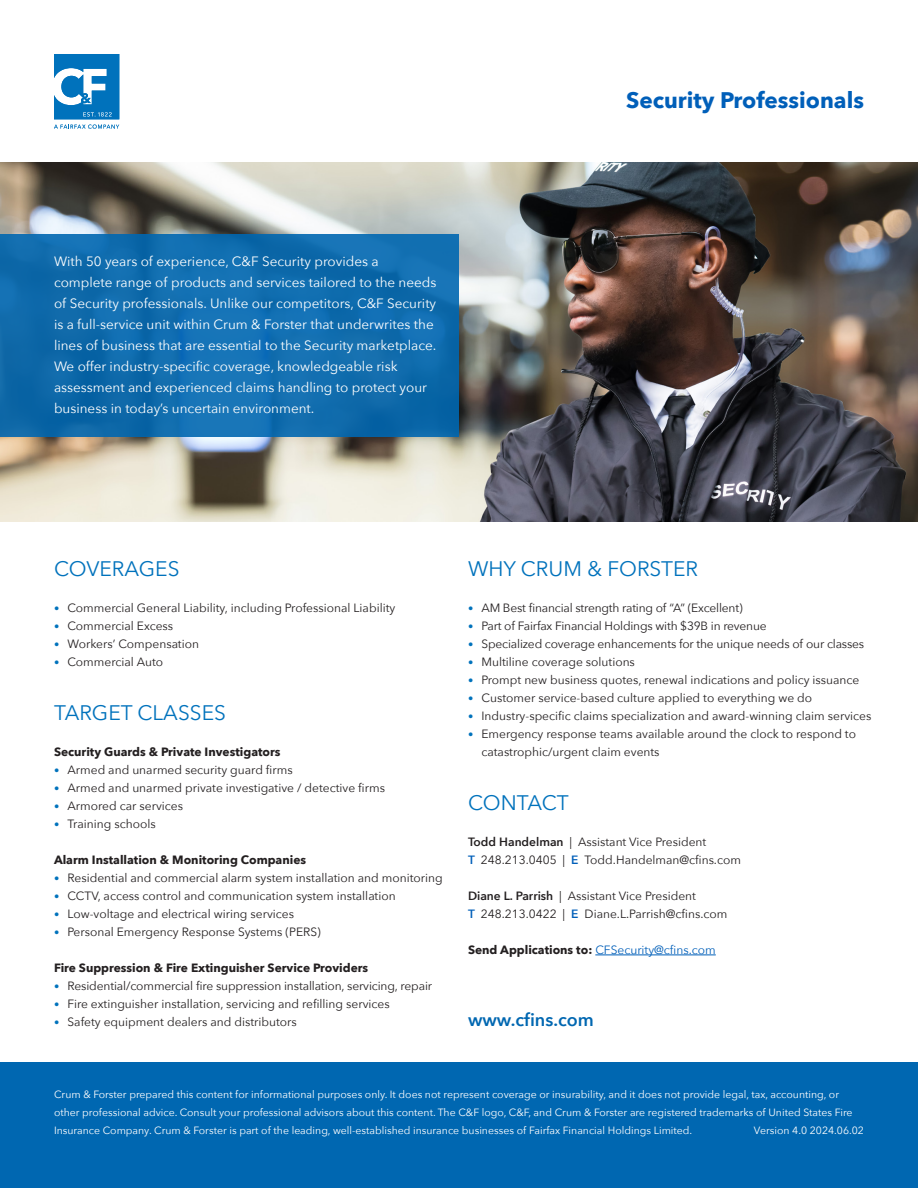
<style>
.page{position:relative;width:918px;height:1188px;background:#fff}
.page>*{position:absolute;margin:0;border:0;box-sizing:border-box;transform-origin:0 0}
.t1{font:700 22.5px "Avenir Next";color:#005fb9}
.Header{font:21px "Avenir Next";color:#0072bc}
.t2{font:600 18px "Avenir Next";color:#0067b1}
.Paragraph{font:13.5px/21px "Avenir Next";color:#fff}
.Paragraph-2{font:12px/18px "Avenir Next";color:#231f20}
.sub-header{font:700 12px "Avenir Next";color:#231f20}
.Paragraph-3{font:12px "Avenir Next";color:#005fb9}
.Legal{font:10.5px/18px "Avenir Next";color:#fff}
.s1{font-size:10.5px;color:#0072bc}
.s2{font-weight:600}
.s3{font-weight:600;color:#005fb9}
.s4{font-weight:700;color:#231f20}
</style>
<div class="page">
<svg style="left:54px;top:54px;width:65px;height:75px"></svg>
<div style="left:0;top:1062px;width:918px;height:126px;background:#0067b1"></div>
<img style="left:0;top:162px;width:918px;height:360px">
<hr style="left:595px;top:955px;width:121px;height:1px;background:#005fb9">
<div style="left:0;top:234px;width:459px;height:202px;background:#116dae"></div>
<p class="Paragraph" style="left:54px;top:250px;width:384px">With 50 years of experience, C&amp;F Security provides a complete range of products and services tailored to the needs of Security professionals. Unlike our competitors, C&amp;F Security is a full-service unit within Crum &amp; Forster that underwrites the lines of business that are essential to the Security marketplace.<br>We offer industry-specific coverage, knowledgeable risk assessment and experienced claims handling to protect your business in today’s uncertain environment.</p>
<p class="t1" style="left:626px;top:81px;width:239px">Security Professionals</p>
<p class="Header" style="left:54px;top:551px;width:127px">COVERAGES</p>
<p class="Paragraph-2" style="left:54px;top:598px;width:343px"><span class="s1">•</span> Commercial General Liability, including Professional Liability</p>
<p class="Paragraph-2" style="left:54px;top:616px;width:121px"><span class="s1">•</span> Commercial Excess</p>
<p class="Paragraph-2" style="left:54px;top:634px;width:147px"><span class="s1">•</span> Workers’ Compensation</p>
<p class="Paragraph-2" style="left:54px;top:652px;width:111px"><span class="s1">•</span> Commercial Auto</p>
<p class="Header" style="left:54px;top:695px;width:173px">TARGET CLASSES</p>
<p class="sub-header" style="left:54px;top:741px;width:228px">Security Guards &amp; Private Investigators</p>
<p class="Paragraph-2" style="left:54px;top:760px;width:240px"><span class="s1">•</span> Armed and unarmed security guard firms</p>
<p class="Paragraph-2" style="left:54px;top:778px;width:333px"><span class="s1">•</span> Armed and unarmed private investigative / detective firms</p>
<p class="Paragraph-2" style="left:54px;top:796px;width:131px"><span class="s1">•</span> Armored car services</p>
<p class="Paragraph-2" style="left:54px;top:814px;width:103px"><span class="s1">•</span> Training schools</p>
<p class="sub-header" style="left:54px;top:849px;width:254px">Alarm Installation &amp; Monitoring Companies</p>
<p class="Paragraph-2" style="left:54px;top:868px;width:390px"><span class="s1">•</span> Residential and commercial alarm system installation and monitoring</p>
<p class="Paragraph-2" style="left:54px;top:886px;width:343px"><span class="s1">•</span> CCTV, access control and communication system installation</p>
<p class="Paragraph-2" style="left:54px;top:904px;width:242px"><span class="s1">•</span> Low-voltage and electrical wiring services</p>
<p class="Paragraph-2" style="left:54px;top:922px;width:268px"><span class="s1">•</span> Personal Emergency Response Systems (PERS)</p>
<p class="sub-header" style="left:54px;top:957px;width:316px">Fire Suppression &amp; Fire Extinguisher Service Providers</p>
<p class="Paragraph-2" style="left:54px;top:976px;width:380px"><span class="s1">•</span> Residential/commercial fire suppression installation, servicing, repair</p>
<p class="Paragraph-2" style="left:54px;top:994px;width:337px"><span class="s1">•</span> Fire extinguisher installation, servicing and refilling services</p>
<p class="Paragraph-2" style="left:54px;top:1012px;width:244px"><span class="s1">•</span> Safety equipment dealers and distributors</p>
<p class="Header" style="left:468px;top:551px;width:232px">WHY CRUM &amp; FORSTER</p>
<p class="Paragraph-2" style="left:468px;top:598px;width:276px"><span class="s1">•</span> AM Best financial strength rating of “A” (Excellent)</p>
<p class="Paragraph-2" style="left:468px;top:616px;width:300px"><span class="s1">•</span> Part of Fairfax Financial Holdings with $39B in revenue</p>
<p class="Paragraph-2" style="left:468px;top:634px;width:398px"><span class="s1">•</span> Specialized coverage enhancements for the unique needs of our classes</p>
<p class="Paragraph-2" style="left:468px;top:652px;width:168px"><span class="s1">•</span> Multiline coverage solutions</p>
<p class="Paragraph-2" style="left:468px;top:670px;width:393px"><span class="s1">•</span> Prompt new business quotes, renewal indications and policy issuance</p>
<p class="Paragraph-2" style="left:468px;top:688px;width:346px"><span class="s1">•</span> Customer service-based culture applied to everything we do</p>
<p class="Paragraph-2" style="left:468px;top:706px;width:405px"><span class="s1">•</span> Industry-specific claims specialization and award-winning claim services</p>
<p class="Paragraph-2" style="left:482px;top:724px;width:376px;text-indent:-14px"><span class="s1">•</span> Emergency response teams available around the clock to respond to catastrophic/urgent claim events</p>
<p class="Header" style="left:468px;top:785px;width:102px">CONTACT</p>
<p class="Paragraph-2" style="left:468px;top:832px;width:240px"><span class="s2">Todd Handelman</span> | Assistant Vice President</p>
<p class="Paragraph-2" style="left:468px;top:850px;width:275px"><span class="s3">T</span> 248.213.0405 | <span class="s3">E</span> Todd.Handelman@cfins.com</p>
<p class="Paragraph-2" style="left:468px;top:886px;width:261px"><span class="s2">Diane L. Parrish</span> | Assistant Vice President<br><span class="s3">T</span> 248.213.0422 | <span class="s3">E</span> Diane.L.Parrish@cfins.com</p>
<p class="Paragraph-3" style="left:468px;top:940px;width:249px"><span class="s4">Send Applications to:</span> CFSecurity@cfins.com</p>
<p class="t2" style="left:468px;top:1004px;width:127px">www.cfins.com</p>
<p class="Legal" style="left:54px;top:1085px;width:800px">Crum &amp; Forster prepared this content for informational purposes only. It does not represent coverage or insurability, and it does not provide legal, tax, accounting, or other professional advice. Consult your professional advisors about this content. The C&amp;F logo, C&amp;F, and Crum &amp; Forster are registered trademarks of United States Fire<br>Insurance Company. Crum &amp; Forster is part of the leading, well-established insurance businesses of Fairfax Financial Holdings Limited.</p>
<p class="Legal" style="left:754px;top:1121px;width:112px">Version 4.0 2024.06.02</p>
</div>
